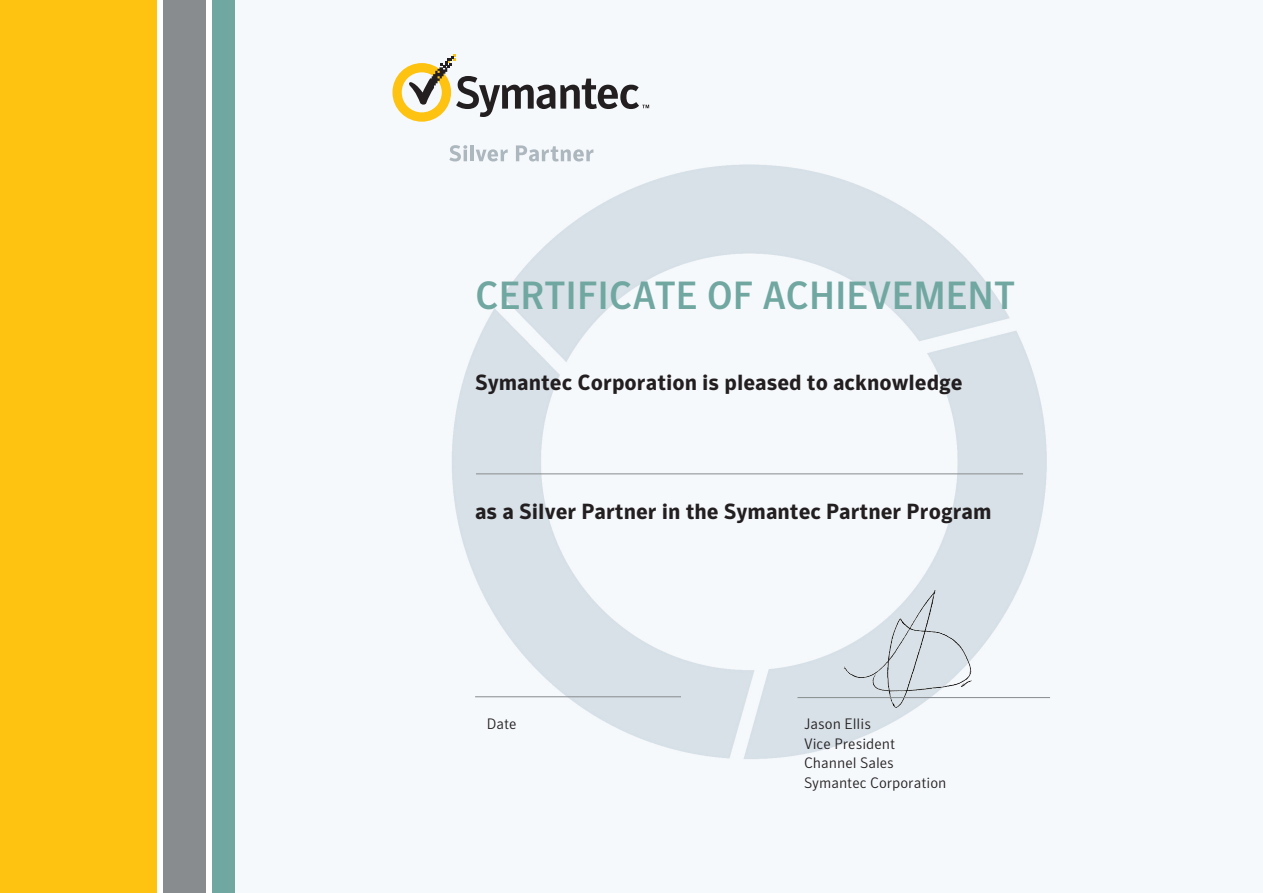
<style>
.page{position:relative;width:1263px;height:893px;background:#fff}
.page>*{position:absolute;margin:0;border:0;box-sizing:border-box;transform-origin:0 0}
.t1{font:500 39px "Symantec Sans";color:#71a7a1}
.t2{font:700 21.75px "Symantec Sans";color:#231f20}
.t3{font:300 15px/19.5px "Symantec Sans";color:#231f20}
</style>
<div class="page">
<img style="left:234px;top:0;width:817px;height:893px">
<div style="left:212px;top:0;width:22px;height:893px;background:#71a7a1"></div>
<div style="left:0;top:0;width:156px;height:893px;background:#fec210"></div>
<div style="left:163px;top:0;width:43px;height:893px;background:#888c8f"></div>
<img style="left:843px;top:590px;width:128px;height:117px">
<hr style="left:476px;top:474px;width:547px;height:1px;background:#888c8f">
<hr style="left:475px;top:696px;width:206px;height:1px;background:#888c8f">
<hr style="left:797px;top:697px;width:253px;height:1px;background:#888c8f">
<svg style="left:392px;top:54px;width:257px;height:68px"></svg>
<svg style="left:449px;top:145px;width:18px;height:16px"></svg>
<hr style="left:470px;top:145px;width:4px;height:16px;background:#acb7be">
<svg style="left:476px;top:149px;width:32px;height:12px"></svg>
<svg style="left:516px;top:145px;width:77px;height:16px"></svg>
<h1 class="t1" style="left:475px;top:272px;width:541px">CERTIFICATE OF ACHIEVEMENT</h1>
<p class="t2" style="left:475px;top:369px;width:489px">Symantec Corporation is pleased to acknowledge</p>
<p class="t2" style="left:475px;top:498px;width:518px">as a Silver Partner in the Symantec Partner Program</p>
<p class="t3" style="left:487px;top:714px;width:31px">Date</p>
<p class="t3" style="left:804px;top:714px;width:144px">Jason Ellis<br>Vice President<br>Channel Sales<br>Symantec Corporation</p>
</div>
